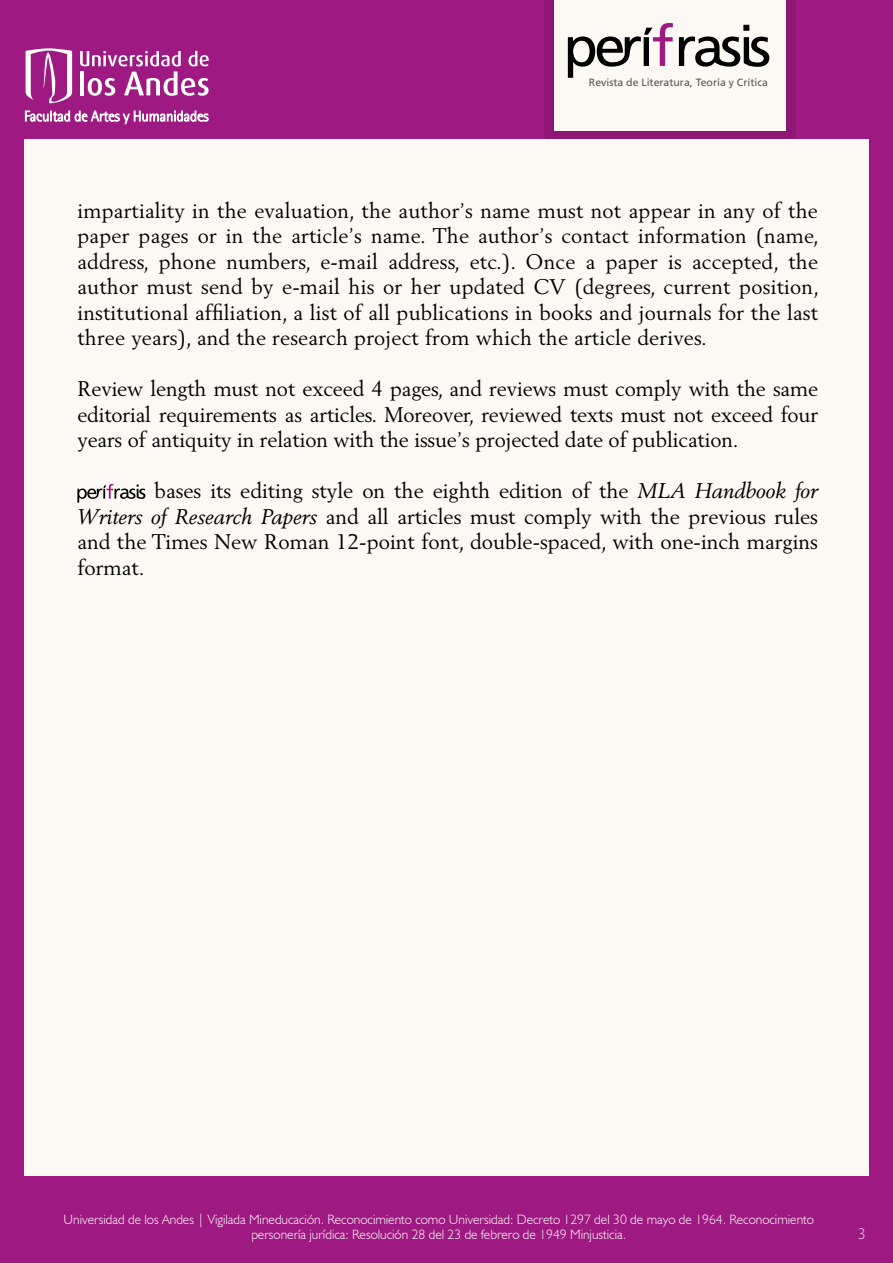
<style>
.page{position:relative;width:893px;height:1263px;background:#9e1981}
.page>*{position:absolute;margin:0;border:0;box-sizing:border-box;transform-origin:0 0}
.t1{font:21px/25.5px "Berling LT Std";color:#000;text-align:justify}
.t2{font:15px "Mank Sans";color:#fcf8f3}
.t3{font:300 13.5px/15px "Humanist 521 BT";color:#fcf8f3;text-align:center}
.t4{font:10.5px "Frutiger LT Std";color:#575756}
.s1{font-style:italic}
</style>
<div class="page">
<div style="left:544px;top:0;width:251px;height:140px;background:#8e1674"></div>
<div style="left:554px;top:0;width:232px;height:130px;background:#fcf8f3"></div>
<svg style="left:568px;top:23px;width:105px;height:55px"></svg>
<svg style="left:679px;top:25px;width:90px;height:42px"></svg>
<svg style="left:26px;top:48px;width:46px;height:56px"></svg>
<svg style="left:80px;top:51px;width:129px;height:45px"></svg>
<div style="left:24px;top:140px;width:845px;height:1036px;background:#fcf8f3"></div>
<svg style="left:25px;top:111px;width:183px;height:13px"></svg>
<svg style="left:77px;top:484px;width:68px;height:19px"></svg>
<p class="t4" style="left:589px;top:76px;width:180px">Revista de Literatura, Teoría y Crítica</p>
<p class="t1" style="left:77px;top:197px;width:743px">impartiality in the evaluation, the author’s name must not appear in any of the paper pages or in the article’s name. The author’s contact information (name, address, phone numbers, e-mail address, etc.). Once a paper is accepted, the author must send by e-mail his or her updated CV (degrees, current position, institutional affiliation, a list of all publications in books and journals for the last three years), and the research project from which the article derives.</p>
<p class="t1" style="left:77px;top:376px;width:742px">Review length must not exceed 4 pages, and reviews must comply with the same editorial requirements as articles. Moreover, reviewed texts must not exceed four years of antiquity in relation with the issue’s projected date of publication.</p>
<p class="t1" style="left:77px;top:478px;width:742px;text-indent:77px">bases its editing style on the eighth edition of the <span class="s1">MLA Handbook for Writers of Research Papers</span> and all articles must comply with the previous rules and the Times New Roman 12-point font, double-spaced, with one-inch margins format.</p>
<p class="t3" style="left:64px;top:1212px;width:752px">Universidad de los Andes | Vigilada Mineducación. Reconocimiento como Universidad: Decreto 1297 del 30 de mayo de 1964. Reconocimiento personería jurídica: Resolución 28 del 23 de febrero de 1949 Minjusticia.</p>
<p class="t2" style="left:858px;top:1225px;width:9px">3</p>
</div>
